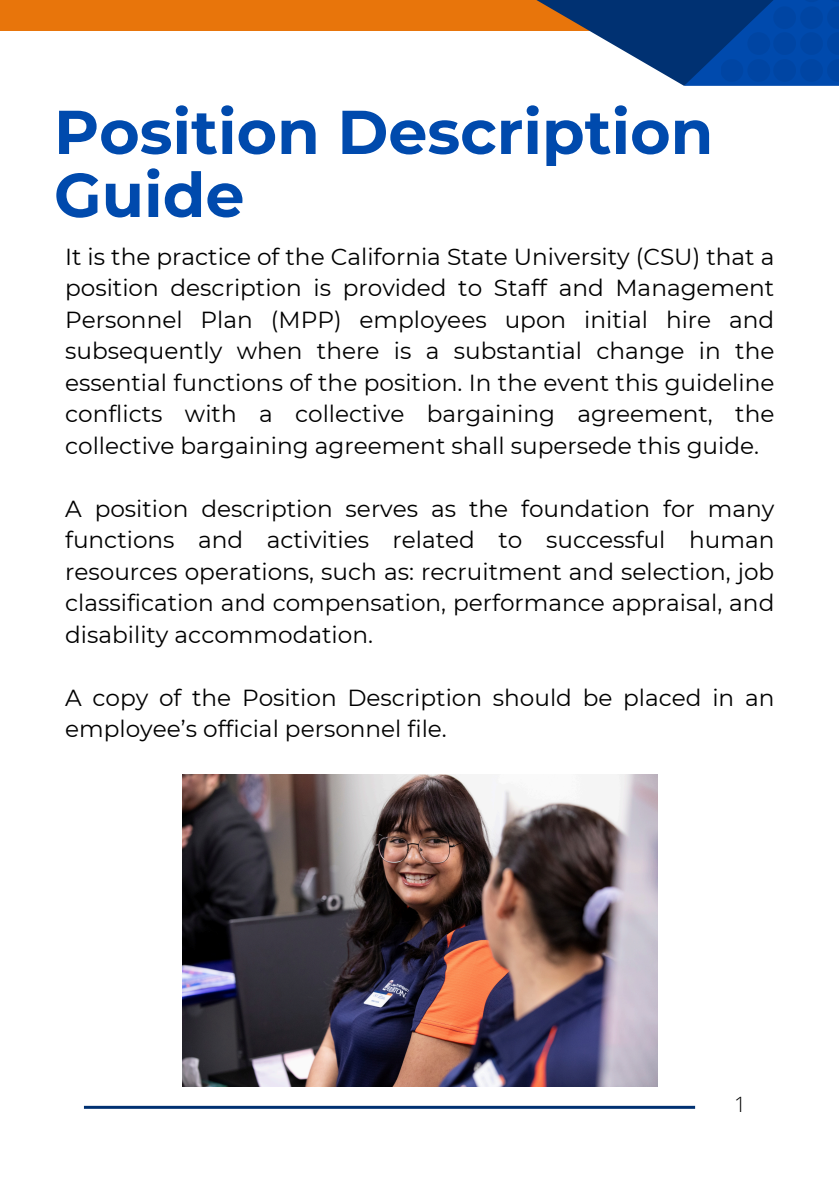
<style>
.page{position:relative;width:839px;height:1191px;background:#fff}
.page>*{position:absolute;margin:0;border:0;box-sizing:border-box;transform-origin:0 0}
.t1{font:700 61.8px/63px "Montserrat";color:#004aad}
.t2{font:23.2px/31.6px "Montserrat";color:#000;text-align:justify}
.t3{font:300 21.2px "Open Sans";color:#000}
</style>
<div class="page">
<div style="left:0;top:0;width:658px;height:31px;background:#e8750b"></div>
<svg style="left:536px;top:0;width:148px;height:86px"></svg>
<svg style="left:684px;top:0;width:154px;height:86px;background:#013a85"></svg>
<svg style="left:721px;top:0;width:117px;height:81px;background:#0044a0"></svg>
<img style="left:182px;top:774px;width:475px;height:313px">
<hr style="left:84px;top:1106px;width:611px;height:3px;background:#003172">
<h1 class="t1" style="left:54px;top:100px;width:661px">Position Description<br>Guide</h1>
<p class="t2" style="left:65px;top:241px;width:710px">It is the practice of the California State University (CSU) that a position description is provided to Staff and Management Personnel Plan (MPP) employees upon initial hire and subsequently when there is a substantial change in the essential functions of the position. In the event this guideline conflicts with a collective bargaining agreement, the collective bargaining agreement shall supersede this guide.</p>
<p class="t2" style="left:65px;top:493px;width:710px">A position description serves as the foundation for many functions and activities related to successful human resources operations, such as: recruitment and selection, job classification and compensation, performance appraisal, and disability accommodation.</p>
<p class="t2" style="left:65px;top:682px;width:710px">A copy of the Position Description should be placed in an employee’s official personnel file.</p>
<p class="t3" style="left:734px;top:1089px;width:14px">1</p>
</div>
